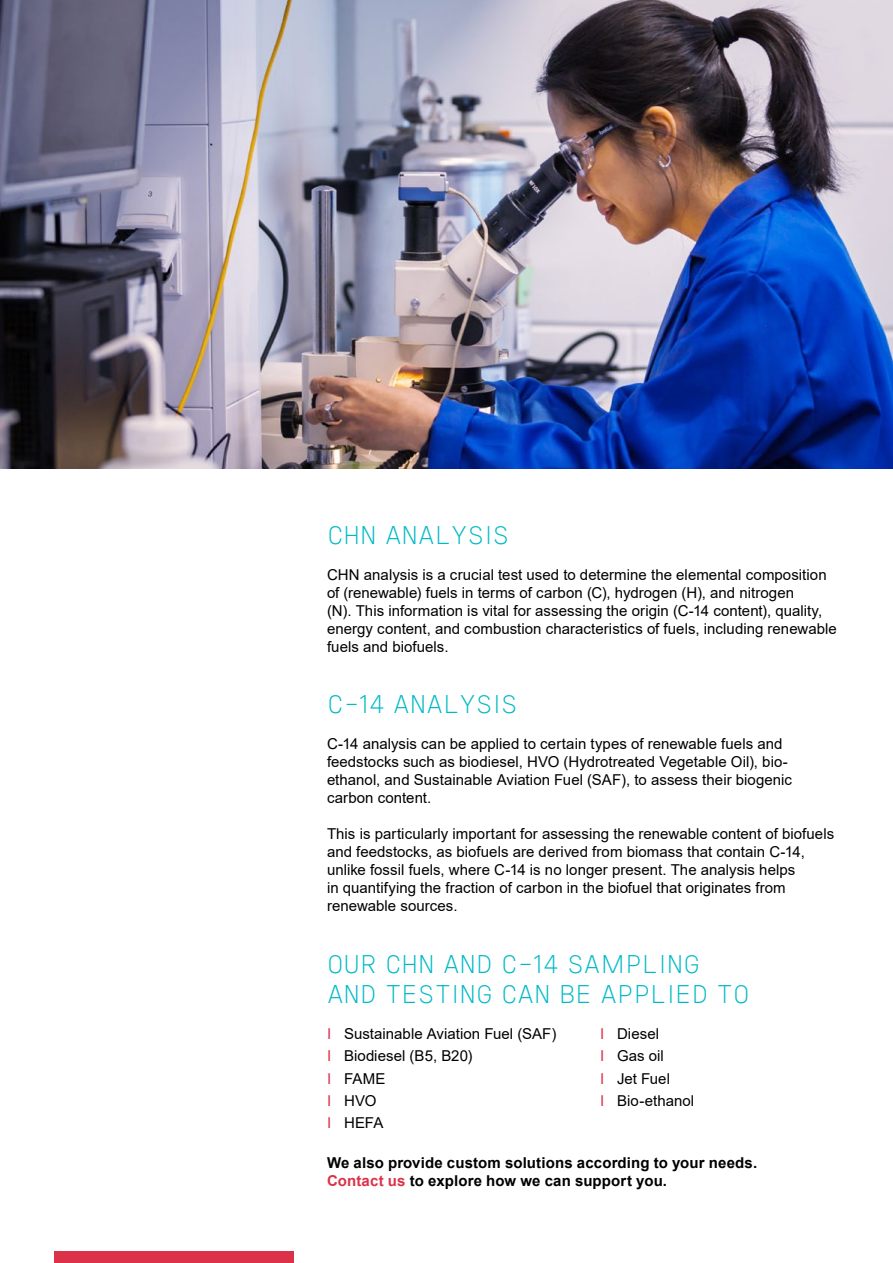
<style>
.page{position:relative;width:893px;height:1263px;background:#fff}
.page>*{position:absolute;margin:0;border:0;box-sizing:border-box;transform-origin:0 0}
.t1{font:100 condensed 25.5px/30.6px "Bureau Veritas";color:#00bac6}
.t2{font:15px/18px "Arial";letter-spacing:.005em;color:#000}
.t3{font:700 15px/18px "Arial";letter-spacing:.01em;color:#000}
.s1{color:#db324a}
</style>
<div class="page">
<div style="left:54px;top:1252px;width:239px;height:11px;background:#db324a"></div>
<img style="left:1px;top:0;width:892px;height:468px">
<h1 class="t1" style="left:327px;top:519px;width:184px">CHN ANALYSIS</h1>
<p class="t2" style="left:327px;top:566px;width:511px">CHN analysis is a crucial test used to determine the elemental composition of (renewable) fuels in terms of carbon (C), hydrogen (H), and nitrogen<br>(N). This information is vital for assessing the origin (C-14 content), quality, energy content, and combustion characteristics of fuels, including renewable fuels and biofuels.</p>
<h1 class="t1" style="left:327px;top:689px;width:192px">C-14 ANALYSIS</h1>
<p class="t2" style="left:327px;top:735px;width:467px">C-14 analysis can be applied to certain types of renewable fuels and feedstocks such as biodiesel, HVO (Hydrotreated Vegetable Oil), bio&shy;ethanol, and Sustainable Aviation Fuel (SAF), to assess their biogenic carbon content.</p>
<p class="t2" style="left:327px;top:825px;width:509px">This is particularly important for assessing the renewable content of biofuels and feedstocks, as biofuels are derived from biomass that contain C-14, unlike fossil fuels, where C-14 is no longer present. The analysis helps<br>in quantifying the fraction of carbon in the biofuel that originates from renewable sources.</p>
<h1 class="t1" style="left:327px;top:948px;width:424px">OUR CHN AND C-14 SAMPLING<br>AND TESTING CAN BE APPLIED TO</h1>
<p class="t2" style="left:327px;top:1023px;width:231px;line-height:22.2px"><span class="s1">Ӏ</span> Sustainable Aviation Fuel (SAF)<br><span class="s1">Ӏ</span> Biodiesel (B5, B20)<br><span class="s1">Ӏ</span> FAME<br><span class="s1">Ӏ</span> HVO<br><span class="s1">Ӏ</span> HEFA</p>
<p class="t3" style="left:327px;top:1154px;width:432px">We also provide custom solutions according to your needs.<br><span class="s1">Contact us</span> to explore how we can support you.</p>
<p class="t2" style="left:600px;top:1023px;width:96px;line-height:22.2px"><span class="s1">Ӏ</span> Diesel<br><span class="s1">Ӏ</span> Gas oil<br><span class="s1">Ӏ</span> Jet Fuel<br><span class="s1">Ӏ</span> Bio-ethanol</p>
</div>
